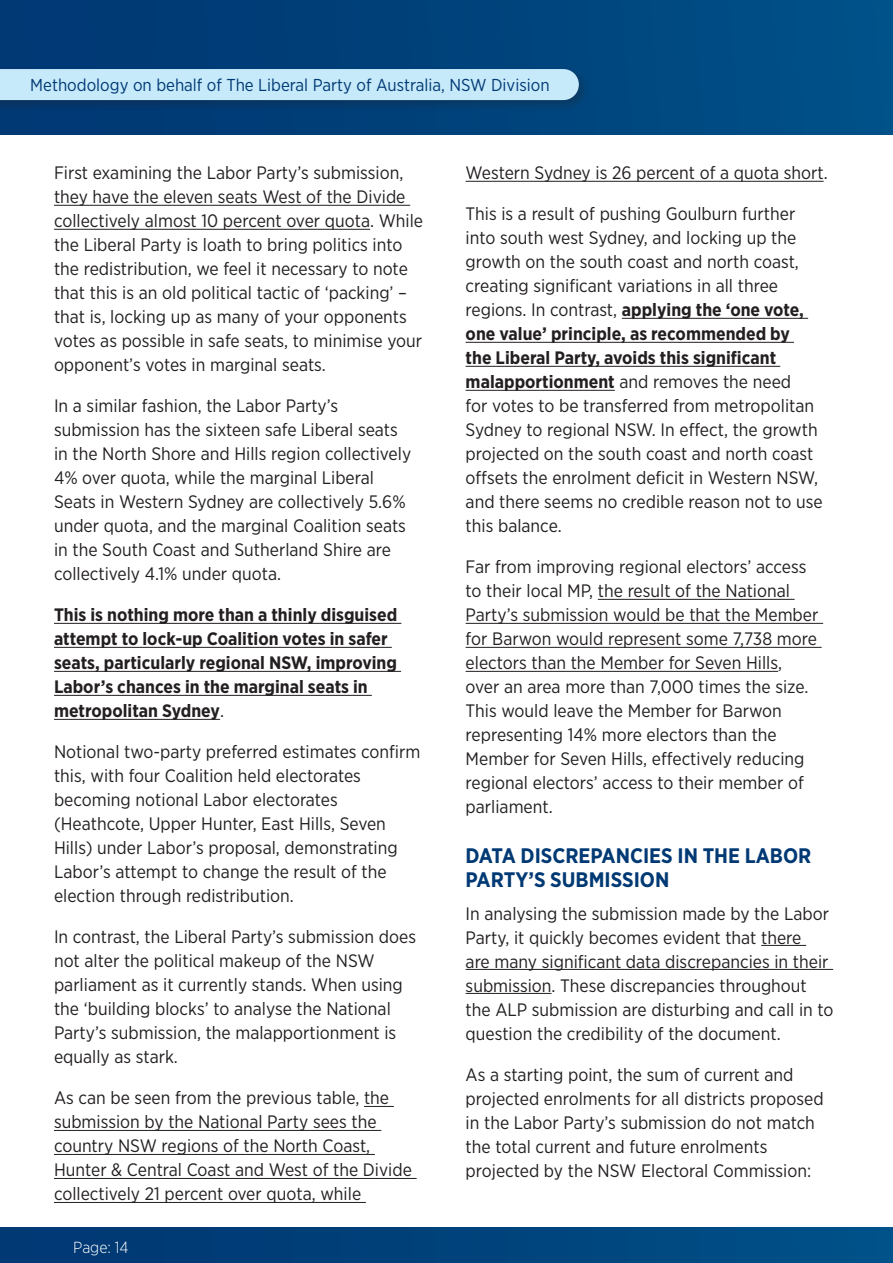
<style>
.page{position:relative;width:893px;height:1263px;background:#fff}
.page>*{position:absolute;margin:0;border:0;box-sizing:border-box;transform-origin:0 0}
.t1{font:700 21px/24px "Gotham Narrow";color:#013974}
.t2{font:18px/24px "Gotham Narrow";color:#231f20}
.t3{font:700 18px/24px "Gotham Narrow";color:#231f20}
.t4{font:17.25px "Gotham Narrow";color:#013974}
.t5{font:300 16.05px "Gotham Narrow";color:#fff}
.s1{font-weight:400}
.s2{font-weight:700}
</style>
<div class="page">
<div style="left:0;top:0;width:893px;height:135px;background:linear-gradient(to right,#003671,#005087)"></div>
<div style="left:0;top:65px;width:591px;height:48px;background:#231f20;opacity:.3"></div>
<div style="left:0;top:69px;width:579px;height:31px;background:#c6eafa"></div>
<div style="left:0;top:1227px;width:893px;height:36px;background:linear-gradient(to right,#003671,#005087)"></div>
<hr style="left:54px;top:205px;width:356px;height:1px;background:#231f20">
<hr style="left:54px;top:229px;width:316px;height:1px;background:#231f20">
<hr style="left:54px;top:623px;width:347px;height:1px;background:#231f20">
<hr style="left:54px;top:647px;width:338px;height:1px;background:#231f20">
<hr style="left:54px;top:671px;width:347px;height:1px;background:#231f20">
<hr style="left:54px;top:695px;width:318px;height:1px;background:#231f20">
<hr style="left:54px;top:719px;width:166px;height:1px;background:#231f20">
<hr style="left:364px;top:1106px;width:30px;height:1px;background:#231f20">
<hr style="left:54px;top:1130px;width:327px;height:1px;background:#231f20">
<hr style="left:54px;top:1154px;width:321px;height:1px;background:#231f20">
<hr style="left:54px;top:1178px;width:363px;height:1px;background:#231f20">
<hr style="left:54px;top:1202px;width:312px;height:1px;background:#231f20">
<hr style="left:466px;top:181px;width:358px;height:1px;background:#231f20">
<hr style="left:622px;top:318px;width:186px;height:1px;background:#231f20">
<hr style="left:466px;top:342px;width:328px;height:1px;background:#231f20">
<hr style="left:466px;top:366px;width:314px;height:1px;background:#231f20">
<hr style="left:466px;top:390px;width:149px;height:1px;background:#231f20">
<hr style="left:598px;top:599px;width:197px;height:1px;background:#231f20">
<hr style="left:466px;top:623px;width:357px;height:1px;background:#231f20">
<hr style="left:466px;top:647px;width:356px;height:1px;background:#231f20">
<hr style="left:466px;top:671px;width:312px;height:1px;background:#231f20">
<hr style="left:761px;top:945px;width:45px;height:1px;background:#231f20">
<hr style="left:466px;top:969px;width:367px;height:1px;background:#231f20">
<hr style="left:466px;top:993px;width:85px;height:1px;background:#231f20">
<p class="t4" style="left:30px;top:75px;width:521px">Methodology on behalf of The Liberal Party of Australia, NSW Division</p>
<p class="t2" style="left:54px;top:161px;width:371px">First examining the Labor Party’s submission, they have the eleven seats West of the Divide collectively almost 10 percent over quota. While the Liberal Party is loath to bring politics into the redistribution, we feel it necessary to note that this is an old political tactic of ‘packing’ – that is, locking up as many of your opponents votes as possible in safe seats, to minimise your opponent’s votes in marginal seats.</p>
<p class="t2" style="left:54px;top:394px;width:359px">In a similar fashion, the Labor Party’s submission has the sixteen safe Liberal seats in the North Shore and Hills region collectively 4% over quota, while the marginal Liberal Seats in Western Sydney are collectively 5.6% under quota, and the marginal Coalition seats in the South Coast and Sutherland Shire are collectively 4.1% under quota.</p>
<p class="t3" style="left:54px;top:603px;width:345px">This is nothing more than a thinly disguised attempt to lock-up Coalition votes in safer seats, particularly regional NSW, improving Labor’s chances in the marginal seats in metropolitan Sydney<span class="s1">.</span></p>
<p class="t2" style="left:54px;top:740px;width:368px">Notional two-party preferred estimates confirm this, with four Coalition held electorates becoming notional Labor electorates (Heathcote, Upper Hunter, East Hills, Seven Hills) under Labor’s proposal, demonstrating Labor’s attempt to change the result of the election through redistribution.</p>
<p class="t2" style="left:54px;top:925px;width:364px">In contrast, the Liberal Party’s submission does not alter the political makeup of the NSW parliament as it currently stands. When using the ‘building blocks’ to analyse the National Party’s submission, the malapportionment is equally as stark.</p>
<p class="t2" style="left:54px;top:1086px;width:359px">As can be seen from the previous table, the submission by the National Party sees the country NSW regions of the North Coast, Hunter &amp; Central Coast and West of the Divide collectively 21 percent over quota, while</p>
<p class="t5" style="left:73px;top:1237px;width:57px">Page: 14</p>
<p class="t2" style="left:466px;top:161px;width:364px">Western Sydney is 26 percent of a quota short.</p>
<p class="t2" style="left:466px;top:202px;width:358px">This is a result of pushing Goulburn further into south west Sydney, and locking up the growth on the south coast and north coast, creating significant variations in all three regions. In contrast, <span class="s2">applying the ‘one vote, one value’ principle, as recommended by<br>the Liberal Party, avoids this significant malapportionment</span> and removes the need<br>for votes to be transferred from metropolitan Sydney to regional NSW. In effect, the growth projected on the south coast and north coast offsets the enrolment deficit in Western NSW, and there seems no credible reason not to use this balance.</p>
<p class="t2" style="left:466px;top:555px;width:354px">Far from improving regional electors’ access to their local MP, the result of the National Party’s submission would be that the Member for Barwon would represent some 7,738 more electors than the Member for Seven Hills, over an area more than 7,000 times the size.<br>This would leave the Member for Barwon representing 14% more electors than the Member for Seven Hills, effectively reducing regional electors’ access to their member of parliament.</p>
<p class="t1" style="left:466px;top:843px;width:347px">DATA DISCREPANCIES IN THE LABOR<br>PARTY’S SUBMISSION</p>
<p class="t2" style="left:466px;top:901px;width:369px">In analysing the submission made by the Labor Party, it quickly becomes evident that there<br>are many significant data discrepancies in their submission. These discrepancies throughout the ALP submission are disturbing and call in to question the credibility of the document.</p>
<p class="t2" style="left:466px;top:1062px;width:359px">As a starting point, the sum of current and projected enrolments for all districts proposed in the Labor Party’s submission do not match the total current and future enrolments projected by the NSW Electoral Commission:</p>
</div>
